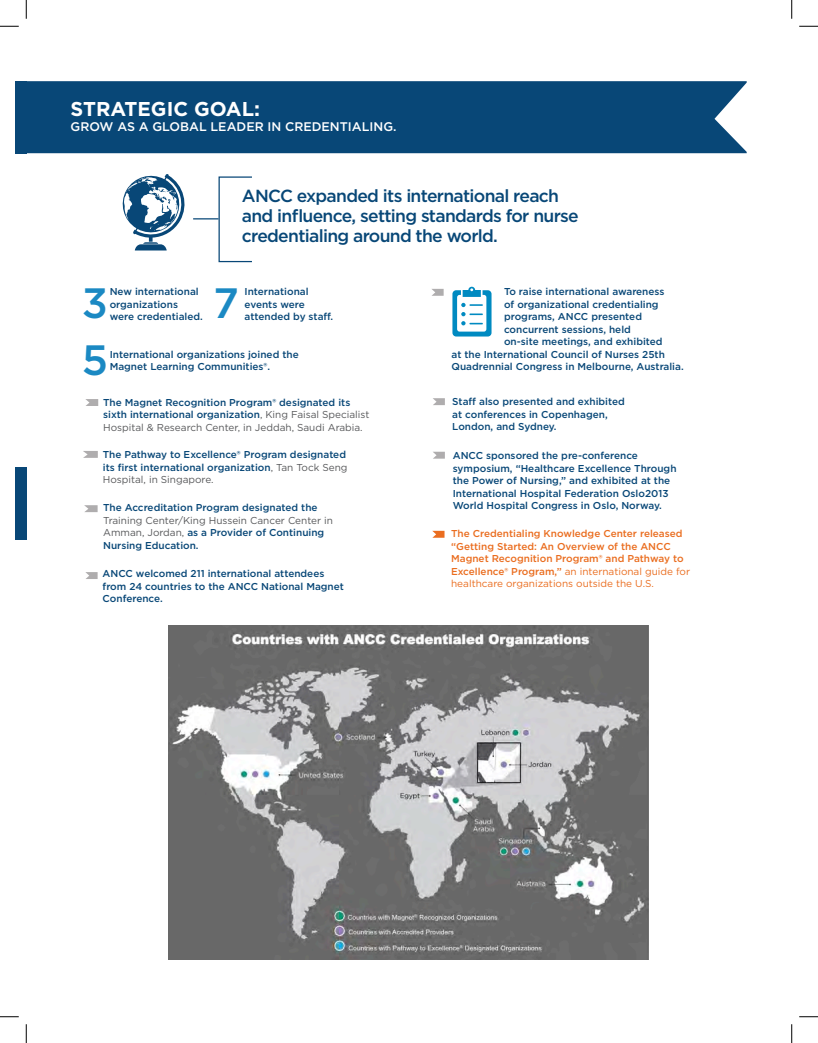
<style>
.page{position:relative;width:818px;height:1043px;background:#fff}
.page>*{position:absolute;margin:0;border:0;box-sizing:border-box;transform-origin:0 0}
.t1{font:500 42.38px "Gotham";color:#1b89c3}
.t2{font:700 20px "Gotham";color:#fff}
.t3{font:500 17.5px/20px "Gotham";letter-spacing:-.04em;color:#084777}
.t4{font:500 12.5px "Gotham";color:#fff}
.t5{font:500 10px/12.5px "Gotham";color:#084777}
.t6{font:500 10px/12.5px "Gotham";color:#ea6d1f}
.s1{font-weight:400;color:#57585a}
.s2{font-weight:400}
</style>
<div class="page">
<div style="left:15px;top:81px;width:11px;height:72px;background:#084777"></div>
<div style="left:15px;top:467px;width:11px;height:72px;background:#084777"></div>
<div style="left:26px;top:81px;width:720px;height:72px;background:#084777"></div>
<div style="left:218px;top:176px;width:34px;height:86px;border:1px solid #084777"></div>
<svg style="left:122px;top:174px;width:96px;height:76px"></svg>
<svg style="left:85px;top:399px;width:13px;height:7px"></svg>
<svg style="left:85px;top:572px;width:13px;height:7px"></svg>
<svg style="left:433px;top:452px;width:12px;height:6px"></svg>
<svg style="left:432px;top:531px;width:12px;height:6px"></svg>
<svg style="left:433px;top:398px;width:12px;height:7px"></svg>
<svg style="left:84px;top:505px;width:14px;height:7px"></svg>
<svg style="left:83px;top:451px;width:15px;height:7px"></svg>
<svg style="left:432px;top:289px;width:11px;height:7px"></svg>
<svg style="left:452px;top:287px;width:39px;height:49px"></svg>
<img style="left:169px;top:625px;width:479px;height:334px">
<svg style="left:0;top:25px;width:19px;height:2px"></svg>
<svg style="left:799px;top:25px;width:19px;height:2px"></svg>
<svg style="left:0;top:1016px;width:19px;height:1px"></svg>
<svg style="left:799px;top:1016px;width:19px;height:1px"></svg>
<svg style="left:25px;top:0;width:2px;height:19px"></svg>
<svg style="left:25px;top:1024px;width:2px;height:18px"></svg>
<svg style="left:791px;top:0;width:1px;height:19px"></svg>
<svg style="left:791px;top:1024px;width:1px;height:18px"></svg>
<p class="t2" style="left:71px;top:96px;width:191px">STRATEGIC GOAL:</p>
<p class="t4" style="left:71px;top:118px;width:327px">GROW AS A GLOBAL LEADER IN CREDENTIALING.</p>
<p class="t3" style="left:242px;top:185px;width:338px">ANCC expanded its international reach and influence, setting standards for nurse credentialing around the world.</p>
<p class="t5" style="left:110px;top:285px;width:90px">New international organizations</p>
<p class="t5" style="left:110px;top:310px;width:95px">were credentialed.</p>
<p class="t5" style="left:244px;top:285px;width:65px">International events were</p>
<p class="t1" style="left:82px;top:275px;width:28px">3</p>
<p class="t1" style="left:213px;top:275px;width:27px">7</p>
<p class="t5" style="left:244px;top:310px;width:90px">attended by staff.</p>
<p class="t1" style="left:82px;top:332px;width:28px">5</p>
<p class="t5" style="left:110px;top:347px;width:190px">International organizations joined the</p>
<p class="t5" style="left:110px;top:360px;width:162px">Magnet Learning Communities®.</p>
<p class="t5" style="left:103px;top:396px;width:268px">The Magnet Recognition Program® designated its sixth international organization<span class="s1">, King Faisal Specialist<br>Hospital &amp; Research Center, in Jeddah, Saudi Arabia.</span></p>
<p class="t5" style="left:103px;top:448px;width:246px">The Pathway to Excellence® Program designated its first international organization<span class="s1">, Tan Tock Seng<br>Hospital, in Singapore.</span></p>
<p class="t5" style="left:103px;top:501px;width:231px">The Accreditation Program designated the <span class="s1">Training Center/King Hussein Cancer Center in Amman, Jordan,</span> as a Provider of Continuing Nursing Education.</p>
<p class="t5" style="left:103px;top:567px;width:243px">ANCC welcomed 211 international attendees from 24 countries to the ANCC National Magnet<br>Conference.</p>
<p class="t5" style="left:504px;top:285px;width:162px">To raise international awareness of organizational credentialing programs, ANCC presented concurrent sessions, held</p>
<p class="t5" style="left:451px;top:335px;width:234px;text-indent:52px">on-site meetings, and exhibited<br>at the International Council of Nurses 25th<br>Quadrennial Congress in Melbourne, Australia.</p>
<p class="t5" style="left:452px;top:395px;width:174px">Staff also presented and exhibited at conferences in Copenhagen,<br>London, and Sydney.</p>
<p class="t5" style="left:452px;top:449px;width:225px">ANCC sponsored the pre-conference symposium, “Healthcare Excellence Through the Power of Nursing,” and exhibited at the International Hospital Federation Oslo2013<br>World Hospital Congress in Oslo, Norway.</p>
<p class="t6" style="left:451px;top:527px;width:240px">The Credentialing Knowledge Center released “Getting Started: An Overview of the ANCC Magnet Recognition Program® and Pathway to Excellence® Program,” <span class="s2">an international guide for healthcare organizations outside the U.S.</span></p>
</div>
